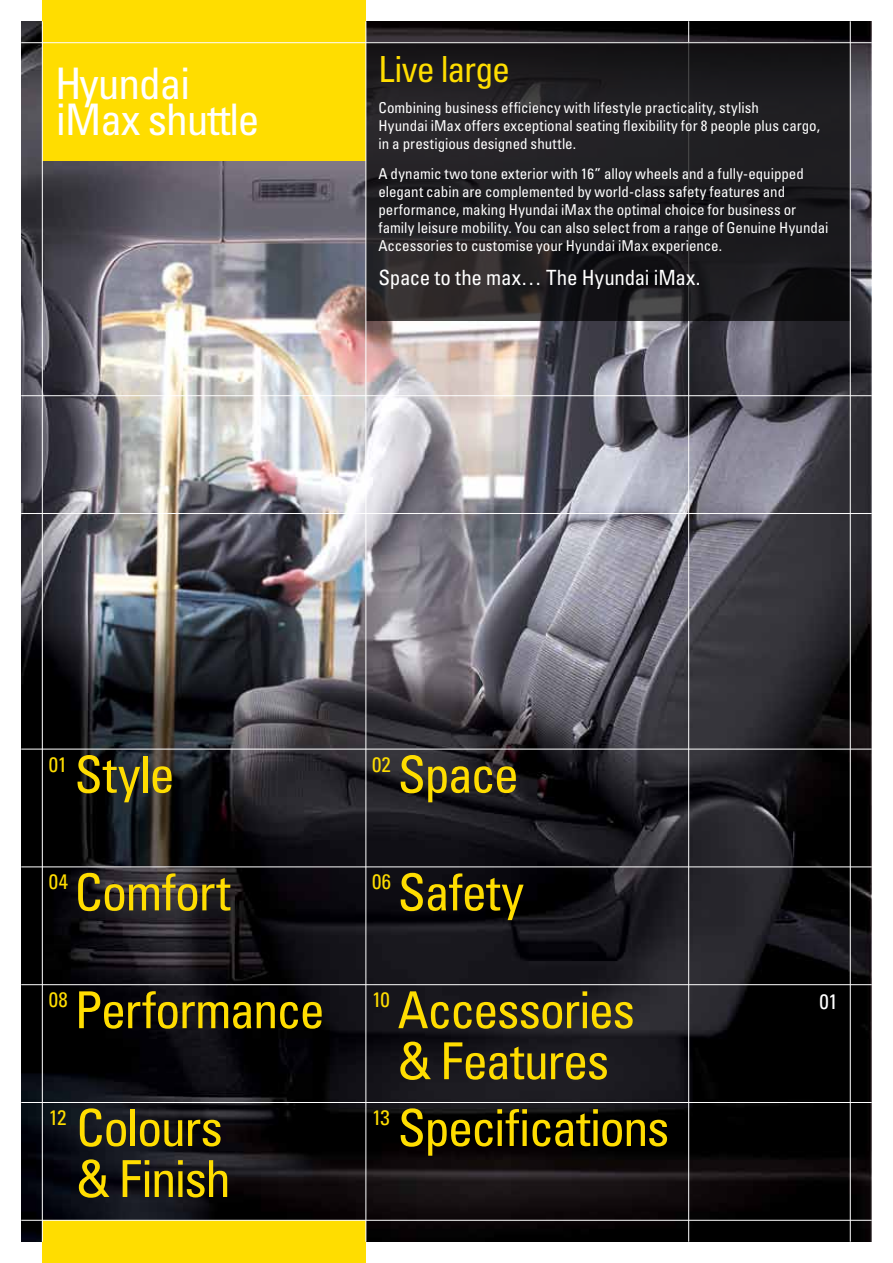
<style>
.page{position:relative;width:893px;height:1263px;background:#fff}
.page>*{position:absolute;margin:0;border:0;box-sizing:border-box;transform-origin:0 0}
.t1{font:condensed 51px/51px "Univers LT Std";letter-spacing:-.035em;color:#fd0}
.t2{font:condensed 43.5px/36px "Univers LT Std";letter-spacing:-.025em;color:#fff}
.t3{font:condensed 36px "Univers LT Std";letter-spacing:-.035em;color:#fd0}
.t4{font:condensed 21px "Univers LT Std";letter-spacing:-.015em;color:#fff}
.t5{font:condensed 21px "Univers LT Std";color:#fd0}
.t6{font:condensed 15px/18px "Univers LT Std";color:#fff}
</style>
<div class="page">
<img style="left:21px;top:21px;width:851px;height:1221px">
<div style="left:43px;top:0;width:323px;height:160px;background:#fd0"></div>
<div style="left:43px;top:1220px;width:323px;height:43px;background:#fd0"></div>
<hr style="left:688px;top:21px;width:1px;height:1221px;background:#fff">
<svg style="left:366px;top:43px;width:484px;height:278px;background:#211f22"></svg>
<hr style="left:21px;top:395px;width:851px;height:1px;background:#fff">
<hr style="left:21px;top:513px;width:851px;height:1px;background:#fff">
<hr style="left:21px;top:749px;width:851px;height:1px;background:#fff">
<hr style="left:21px;top:866px;width:851px;height:1px;background:#fff">
<hr style="left:21px;top:984px;width:851px;height:1px;background:#fff">
<hr style="left:21px;top:1102px;width:851px;height:1px;background:#fff">
<hr style="left:21px;top:1220px;width:851px;height:1px;background:#fff">
<hr style="left:365px;top:21px;width:1px;height:1221px;background:#fff">
<hr style="left:42px;top:21px;width:1px;height:1221px;background:#fff">
<hr style="left:21px;top:42px;width:851px;height:1px;background:#fff">
<hr style="left:850px;top:21px;width:1px;height:1221px;background:#fff">
<h2 class="t2" style="left:55px;top:65px;width:206px">Hyundai iMax shuttle</h2>
<h3 class="t3" style="left:378px;top:46px;width:133px">Live large</h3>
<p class="t6" style="left:378px;top:98px;width:443px">Combining business efficiency with lifestyle practicality, stylish<br>Hyundai iMax offers exceptional seating flexibility for 8 people plus cargo, in a prestigious designed shuttle.</p>
<p class="t6" style="left:378px;top:165px;width:452px">A dynamic two tone exterior with 16” alloy wheels and a fully-equipped elegant cabin are complemented by world-class safety features and performance, making Hyundai iMax the optimal choice for business or family leisure mobility. You can also select from a range of Genuine Hyundai Accessories to customise your Hyundai iMax experience.</p>
<h3 class="t4" style="left:378px;top:264px;width:324px">Space to the max… The Hyundai iMax.</h3>
<h3 class="t5" style="left:49px;top:751px;width:20px">01</h3>
<h1 class="t1" style="left:74px;top:748px;width:102px">Style</h1>
<h3 class="t5" style="left:372px;top:751px;width:20px">02</h3>
<h1 class="t1" style="left:398px;top:748px;width:123px">Space</h1>
<h3 class="t5" style="left:49px;top:869px;width:21px">04</h3>
<h1 class="t1" style="left:74px;top:866px;width:158px">Comfort</h1>
<h3 class="t5" style="left:372px;top:869px;width:21px">06</h3>
<h1 class="t1" style="left:398px;top:866px;width:128px">Safety</h1>
<h3 class="t5" style="left:49px;top:986px;width:20px">08</h3>
<h1 class="t1" style="left:74px;top:984px;width:252px">Performance</h1>
<h3 class="t5" style="left:372px;top:986px;width:19px">10</h3>
<h1 class="t1" style="left:398px;top:984px;width:239px">Accessories &amp; Features</h1>
<h3 class="t5" style="left:49px;top:1104px;width:19px">12</h3>
<h1 class="t1" style="left:76px;top:1101px;width:156px">Colours &amp; Finish</h1>
<h3 class="t5" style="left:372px;top:1104px;width:19px">13</h3>
<h1 class="t1" style="left:398px;top:1101px;width:273px">Specifications</h1>
<h3 class="t4" style="left:819px;top:988px;width:20px">01</h3>
</div>
